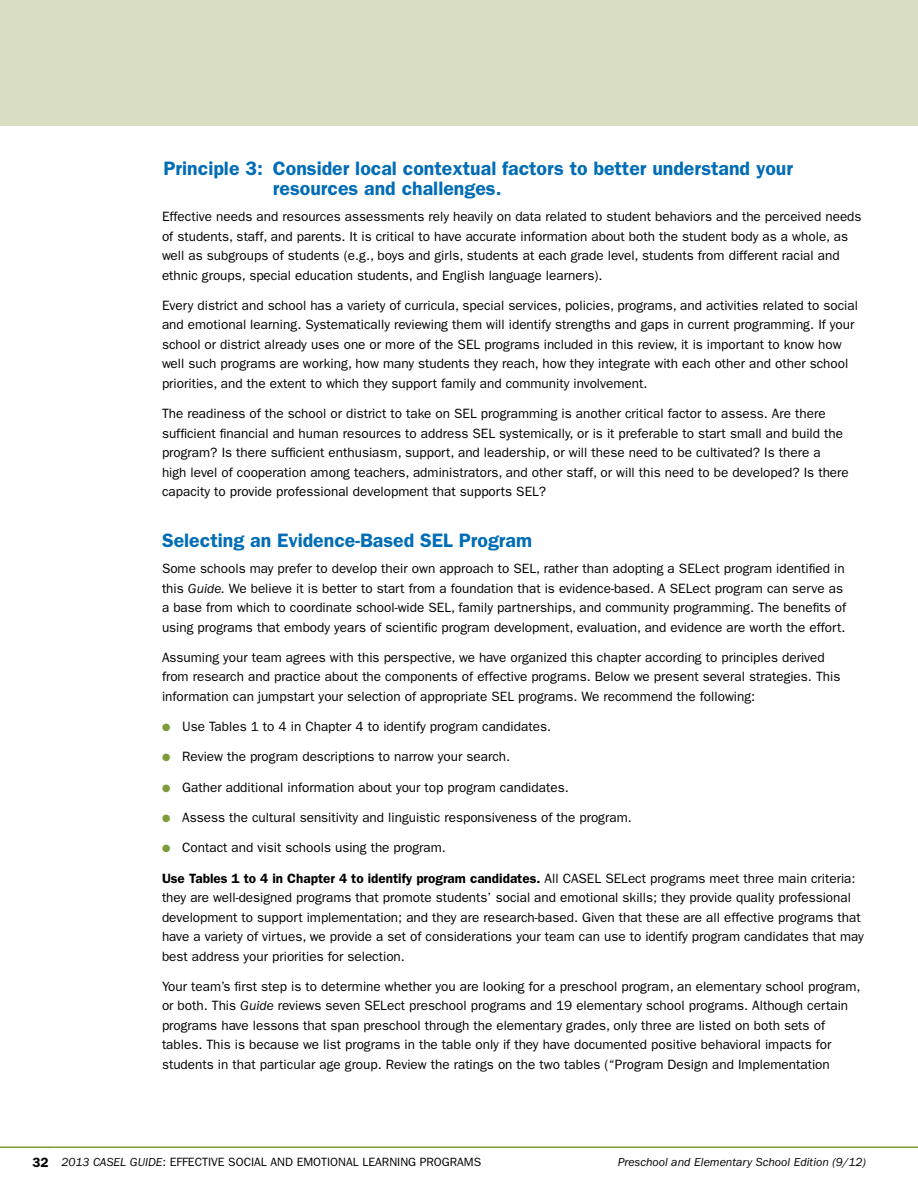
<style>
.page{position:relative;width:918px;height:1188px;background:#fff}
.page>*{position:absolute;margin:0;border:0;box-sizing:border-box;transform-origin:0 0}
.t1{font:600 19.5px/19.5px "ITC Franklin Gothic Std";color:#006db6}
.t2{font:13.5px/19.5px "ITC Franklin Gothic Std";color:#000}
.t3{font:12px "ITC Franklin Gothic Std";color:#000}
.t4{font:italic 12px "ITC Franklin Gothic Std";color:#000}
.s1{font-style:italic}
.s2{color:#809b3c}
.s3{font-weight:600}
.s4{font-weight:600;font-size:13.5px}
</style>
<div class="page">
<hr style="left:0;top:1146px;width:55px;height:2px;background:#809b3c">
<hr style="left:55px;top:1146px;width:863px;height:2px;background:#809b3c">
<div style="left:0;top:0;width:918px;height:125px;background:#d9ddc2"></div>
<h1 class="t1" style="left:273px;top:159px;width:522px;text-indent:-109px">Principle 3: Consider local contextual factors to better understand your resources and challenges.</h1>
<p class="t2" style="left:162px;top:207px;width:701px">Effective needs and resources assessments rely heavily on data related to student behaviors and the perceived needs of students, staff, and parents. It is critical to have accurate information about both the student body as a whole, as well as subgroups of students (e.g., boys and girls, students at each grade level, students from different racial and ethnic groups, special education students, and English language learners).</p>
<p class="t2" style="left:162px;top:296px;width:697px">Every district and school has a variety of curricula, special services, policies, programs, and activities related to social and emotional learning. Systematically reviewing them will identify strengths and gaps in current programming. If your school or district already uses one or more of the SEL programs included in this review, it is important to know how well such programs are working, how many students they reach, how they integrate with each other and other school priorities, and the extent to which they support family and community involvement.</p>
<p class="t2" style="left:162px;top:404px;width:688px">The readiness of the school or district to take on SEL programming is another critical factor to assess. Are there sufficient financial and human resources to address SEL systemically, or is it preferable to start small and build the program? Is there sufficient enthusiasm, support, and leadership, or will these need to be cultivated? Is there a<br>high level of cooperation among teachers, administrators, and other staff, or will this need to be developed? Is there capacity to provide professional development that supports SEL?</p>
<h1 class="t1" style="left:162px;top:530px;width:372px">Selecting an Evidence-Based SEL Program</h1>
<p class="t2" style="left:162px;top:559px;width:686px">Some schools may prefer to develop their own approach to SEL, rather than adopting a SELect program identified in this <span class="s1">Guide.</span> We believe it is better to start from a foundation that is evidence-based. A SELect program can serve as a base from which to coordinate school-wide SEL, family partnerships, and community programming. The benefits of using programs that embody years of scientific program development, evaluation, and evidence are worth the effort.</p>
<p class="t2" style="left:162px;top:648px;width:680px">Assuming your team agrees with this perspective, we have organized this chapter according to principles derived from research and practice about the components of effective programs. Below we present several strategies. This information can jumpstart your selection of appropriate SEL programs. We recommend the following:</p>
<p class="t2" style="left:162px;top:717px;width:391px"><span class="s2">●</span> Use Tables 1 to 4 in Chapter 4 to identify program candidates.</p>
<p class="t2" style="left:162px;top:747px;width:350px"><span class="s2">●</span> Review the program descriptions to narrow your search.</p>
<p class="t2" style="left:162px;top:777px;width:408px"><span class="s2">●</span> Gather additional information about your top program candidates.</p>
<p class="t2" style="left:162px;top:808px;width:471px"><span class="s2">●</span> Assess the cultural sensitivity and linguistic responsiveness of the program.</p>
<p class="t2" style="left:162px;top:838px;width:286px"><span class="s2">●</span> Contact and visit schools using the program.</p>
<p class="t2" style="left:162px;top:868px;width:703px"><span class="s3">Use Tables 1 to 4 in Chapter 4 to identify program candidates.</span> All CASEL SELect programs meet three main criteria: they are well-designed programs that promote students’ social and emotional skills; they provide quality professional development to support implementation; and they are research-based. Given that these are all effective programs that have a variety of virtues, we provide a set of considerations your team can use to identify program candidates that may best address your priorities for selection.</p>
<p class="t2" style="left:162px;top:977px;width:700px">Your team’s first step is to determine whether you are looking for a preschool program, an elementary school program, or both. This <span class="s1">Guide</span> reviews seven SELect preschool programs and 19 elementary school programs. Although certain programs have lessons that span preschool through the elementary grades, only three are listed on both sets of tables. This is because we list programs in the table only if they have documented positive behavioral impacts for students in that particular age group. Review the ratings on the two tables (“Program Design and Implementation</p>
<p class="t3" style="left:33px;top:1155px;width:218px"><span class="s4">32</span> <span class="s1">2013 CASEL GUIDE</span>: effective Social</p>
<p class="t3" style="left:271px;top:1155px;width:211px">and Emotional Learni ng programs</p>
<p class="t4" style="left:618px;top:1156px;width:249px">preschool and Elementary School Edition (9/12)</p>
</div>
